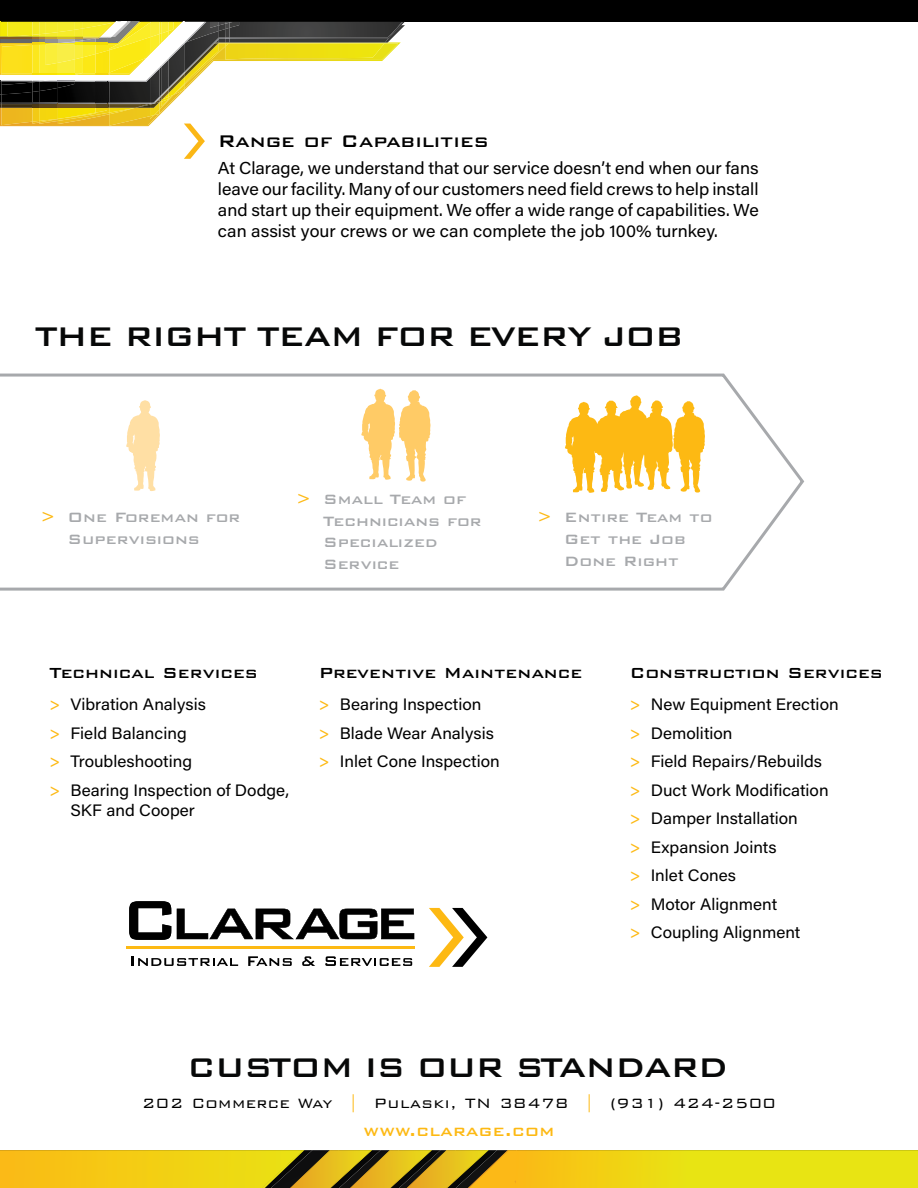
<style>
.page{position:relative;width:918px;height:1188px;background:#fff}
.page>*{position:absolute;margin:0;border:0;box-sizing:border-box;transform-origin:0 0}
.t1{font:500 36px "Bank Gothic BT";letter-spacing:-.04em;color:#070808}
.t2{font:500 22.5px "Bank Gothic BT";color:#000}
.t3{font:500 19.5px "Bank Gothic BT";color:#000}
.t4{font:500 19.5px "Bank Gothic BT";letter-spacing:.025em;color:#fdb913}
.t5{font:500 18px/21.6px "Bank Gothic BT";color:#a7a9ac}
.t6{font:300 18px "Bank Gothic BT";letter-spacing:.025em;color:#000}
.t7{font:17.25px/21px "Acumin Variable Concept";color:#000;text-align:justify}
.t8{font:16.5px/28.5px "Acumin Variable Concept";color:#000}
.s1{color:#fdb913}
</style>
<div class="page">
<svg style="left:0;top:373px;width:804px;height:218px"></svg>
<svg style="left:0;top:1150px;width:918px;height:38px;background:#dabf15"></svg>
<div style="left:0;top:0;width:918px;height:22px;background:#000"></div>
<svg style="left:126px;top:400px;width:34px;height:91px"></svg>
<svg style="left:361px;top:389px;width:69px;height:93px"></svg>
<svg style="left:565px;top:395px;width:140px;height:98px"></svg>
<hr style="left:126px;top:947px;width:289px;height:2px;background:#fdb913">
<svg style="left:177px;top:909px;width:237px;height:30px"></svg>
<svg style="left:129px;top:901px;width:42px;height:39px"></svg>
<svg style="left:132px;top:956px;width:106px;height:10px"></svg>
<svg style="left:248px;top:956px;width:44px;height:10px"></svg>
<svg style="left:302px;top:956px;width:13px;height:10px"></svg>
<svg style="left:325px;top:956px;width:87px;height:10px"></svg>
<svg style="left:429px;top:908px;width:58px;height:59px"></svg>
<svg style="left:0;top:22px;width:405px;height:137px"></svg>
<h2 class="t2" style="left:218px;top:128px;width:272px">Range of Capabilities</h2>
<p class="t7" style="left:218px;top:157px;width:542px">At Clarage, we understand that our service doesn’t end when our fans leave our facility. Many of our customers need field crews to help install and start up their equipment. We offer a wide range of capabilities. We can assist your crews or we can complete the job 100% turnkey.</p>
<h1 class="t1" style="left:35px;top:317px;width:650px">THE RIGHT TEAM FOR EVERY JOB</h1>
<p class="t5" style="left:68px;top:507px;width:174px;text-indent:-27px"><span class="s1">&gt;</span> One Foreman for<br>Supervisions</p>
<p class="t5" style="left:323px;top:489px;width:160px;text-indent:-27px"><span class="s1">&gt;</span> Small Team of<br>Technicians for<br>Specialized<br>Service</p>
<p class="t5" style="left:537px;top:507px;width:177px;text-align:center"><span class="s1">&gt;</span> Entire Team to<br>Get the Job<br>Done Right</p>
<p class="t3" style="left:50px;top:662px;width:210px">Technical Services</p>
<p class="t3" style="left:319px;top:662px;width:265px">Preventive Maintenance</p>
<p class="t3" style="left:630px;top:662px;width:255px">Construction Services</p>
<p class="t8" style="left:50px;top:690px;width:241px"><span class="s1">&gt;</span> Vibration Analysis<br><span class="s1">&gt;</span> Field Balancing<br><span class="s1">&gt;</span> Troubleshooting<br><span class="s1">&gt;</span> Bearing Inspection of Dodge,</p>
<p class="t8" style="left:71px;top:795px;width:126px">SKF and Cooper</p>
<p class="t8" style="left:319px;top:690px;width:183px"><span class="s1">&gt;</span> Bearing Inspection<br><span class="s1">&gt;</span> Blade Wear Analysis <span class="s1">&gt;</span> Inlet Cone Inspection</p>
<p class="t8" style="left:630px;top:690px;width:210px"><span class="s1">&gt;</span> New Equipment Erection <span class="s1">&gt;</span> Demolition<br><span class="s1">&gt;</span> Field Repairs/Rebuilds<br><span class="s1">&gt;</span> Duct Work Modification <span class="s1">&gt;</span> Damper Installation<br><span class="s1">&gt;</span> Expansion Joints<br><span class="s1">&gt;</span> Inlet Cones<br><span class="s1">&gt;</span> Motor Alignment<br><span class="s1">&gt;</span> Coupling Alignment</p>
<h1 class="t1" style="left:187px;top:1048px;width:543px">CUSTOM IS OUR STANDARD</h1>
<p class="t6" style="left:142px;top:1093px;width:636px">202 Commerce Way <span class="s1">|</span> Pulaski, TN 38478 <span class="s1">|</span> (931) 424-2500</p>
<p class="t4" style="left:364px;top:1120px;width:193px">www.clarage.com</p>
</div>
